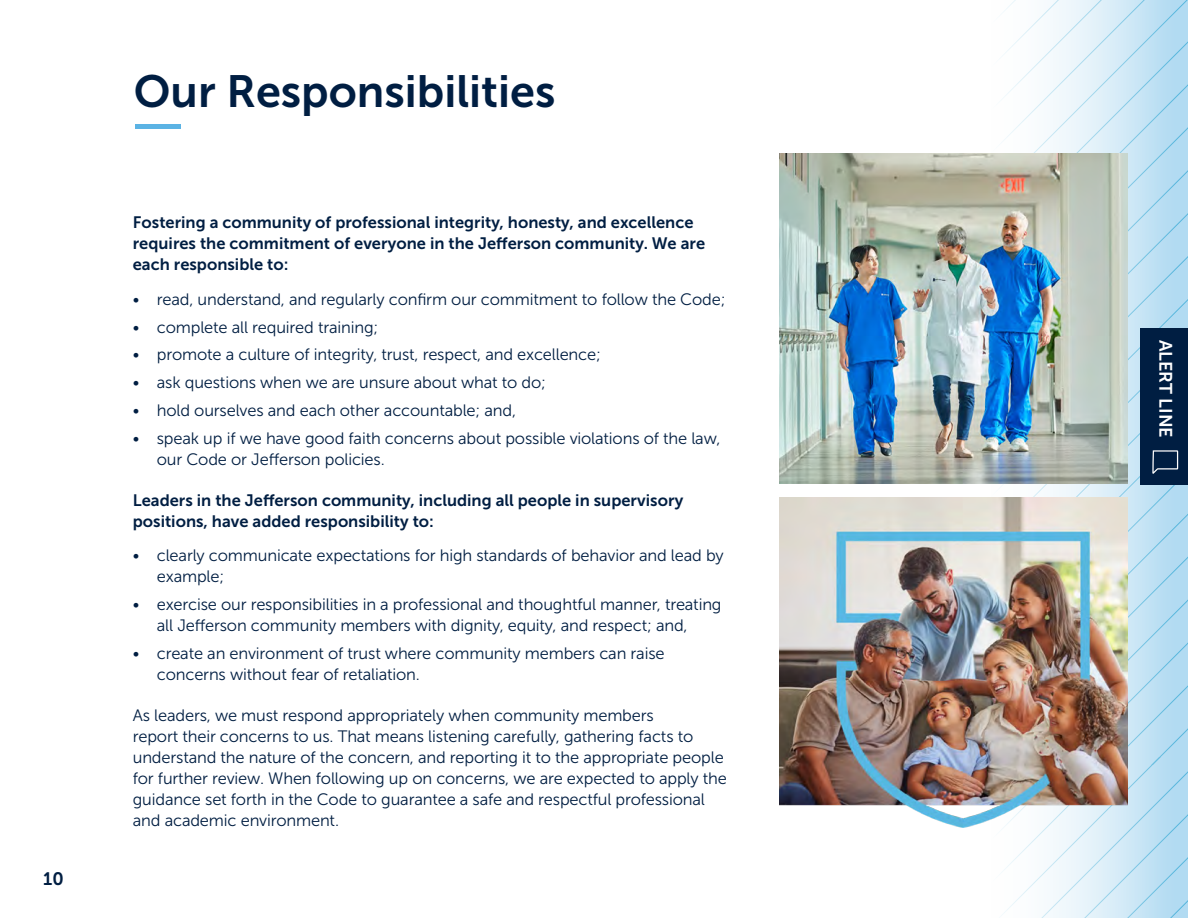
<style>
.page{position:relative;width:1188px;height:918px;background:#fff}
.page>*{position:absolute;margin:0;border:0;box-sizing:border-box;transform-origin:0 0}
.t1{font:45px "Museo Sans 700";color:#001e42}
.t2{font:18px "Museo Sans 700";color:#fff}
.t3{font:18px "Museo Sans 700";color:#001e42}
.t4{font:16.5px/21px "Museo Sans 300";letter-spacing:-.01em;color:#001e42}
.t5{font:16.5px/21px "Museo Sans 700";color:#001e42}
</style>
<div class="page">
<svg style="left:963px;top:0;width:225px;height:918px"></svg>
<hr style="left:135px;top:125px;width:46px;height:4px;background:#5bb3e4">
<img style="left:780px;top:153px;width:348px;height:331px">
<img style="left:780px;top:498px;width:348px;height:329px">
<div style="left:1141px;top:328px;width:47px;height:157px;background:#001e42"></div>
<svg style="left:1152px;top:450px;width:27px;height:24px"></svg>
<p class="t3" style="left:43px;top:869px;width:22px">10</p>
<h1 class="t1" style="left:134px;top:67px;width:423px">Our Responsibilities</h1>
<p class="t5" style="left:133px;top:212px;width:574px">Fostering a community of professional integrity, honesty, and excellence requires the commitment of everyone in the Jefferson community. We are each responsible to:</p>
<p class="t4" style="left:133px;top:289px;width:594px">• read, understand, and regularly confirm our commitment to follow the Code;</p>
<p class="t4" style="left:133px;top:317px;width:247px">• complete all required training;</p>
<p class="t4" style="left:133px;top:344px;width:470px">• promote a culture of integrity, trust, respect, and excellence;</p>
<p class="t4" style="left:133px;top:372px;width:415px">• ask questions when we are unsure about what to do;</p>
<p class="t4" style="left:133px;top:400px;width:385px">• hold ourselves and each other accountable; and,</p>
<p class="t4" style="left:157px;top:428px;width:565px;text-indent:-24px">• speak up if we have good faith concerns about possible violations of the law, our Code or Jefferson policies.</p>
<p class="t5" style="left:133px;top:490px;width:552px">Leaders in the Jefferson community, including all people in supervisory positions, have added responsibility to:</p>
<p class="t4" style="left:157px;top:545px;width:569px;text-indent:-24px">• clearly communicate expectations for high standards of behavior and lead by example;</p>
<p class="t4" style="left:157px;top:594px;width:566px;text-indent:-24px">• exercise our responsibilities in a professional and thoughtful manner, treating all Jefferson community members with dignity, equity, and respect; and,</p>
<p class="t4" style="left:157px;top:643px;width:509px;text-indent:-24px">• create an environment of trust where community members can raise concerns without fear of retaliation.</p>
<p class="t4" style="left:133px;top:705px;width:596px">As leaders, we must respond appropriately when community members<br>report their concerns to us. That means listening carefully, gathering facts to understand the nature of the concern, and reporting it to the appropriate people for further review. When following up on concerns, we are expected to apply the guidance set forth in the Code to guarantee a safe and respectful professional and academic environment.</p>
<p class="t2" style="left:1176px;top:340px;width:99px;rotate:90deg">ALERT LINE</p>
</div>
